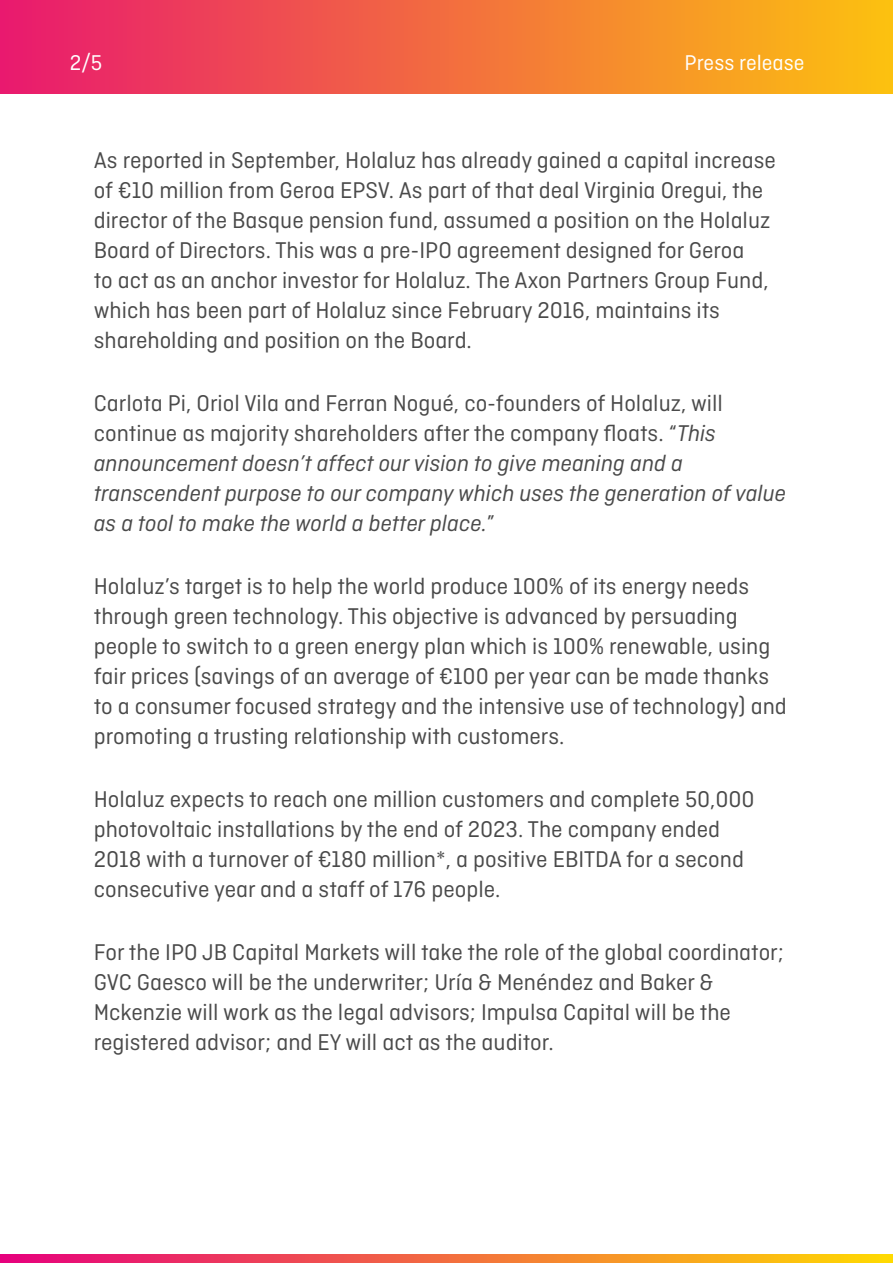
<style>
.page{position:relative;width:893px;height:1263px;background:#fff}
.page>*{position:absolute;margin:0;border:0;box-sizing:border-box;transform-origin:0 0}
.t1{font:24px/30px "Ciutadella";color:#4a4a4a}
.t2{font:italic 24px/30px "Ciutadella";color:#4a4a4a}
.t3{font:22.5px "Ciutadella";color:#fff}
.s1{font-style:normal}
</style>
<div class="page">
<div style="left:0;top:0;width:892px;height:93px;background:linear-gradient(to right,#e9196f,#fcc10f)"></div>
<svg style="left:0;top:1254px;width:892px;height:9px;background:#f26c3f"></svg>
<p class="t3" style="left:70px;top:51px;width:34px">2/5</p>
<p class="t3" style="left:684px;top:51px;width:122px">Press release</p>
<p class="t1" style="left:94px;top:145px;width:683px">As reported in September, Holaluz has already gained a capital increase of €10 million from Geroa EPSV. As part of that deal Virginia Oregui, the director of the Basque pension fund, assumed a position on the Holaluz Board of Directors. This was a pre-IPO agreement designed for Geroa<br>to act as an anchor investor for Holaluz. The Axon Partners Group Fund, which has been part of Holaluz since February 2016, maintains its shareholding and position on the Board.</p>
<p class="t2" style="left:94px;top:388px;width:694px"><span class="s1">Carlota Pi, Oriol Vila and Ferran Nogué, co-founders of Holaluz, will continue as majority shareholders after the company floats. “</span>This announcement doesn’t affect our vision to give meaning and a transcendent purpose to our company which uses the generation of value as a tool to make the world a better place.<span class="s1">”</span></p>
<p class="t1" style="left:94px;top:571px;width:694px">Holaluz’s target is to help the world produce 100% of its energy needs through green technology. This objective is advanced by persuading people to switch to a green energy plan which is 100% renewable, using fair prices (savings of an average of €100 per year can be made thanks to a consumer focused strategy and the intensive use of technology) and promoting a trusting relationship with customers.</p>
<p class="t1" style="left:94px;top:784px;width:662px">Holaluz expects to reach one million customers and complete 50,000 photovoltaic installations by the end of 2023. The company ended 2018 with a turnover of €180 million*, a positive EBITDA for a second consecutive year and a staff of 176 people.</p>
<p class="t1" style="left:94px;top:937px;width:691px">For the IPO JB Capital Markets will take the role of the global coordinator; GVC Gaesco will be the underwriter; Uría &amp; Menéndez and Baker &amp; Mckenzie will work as the legal advisors; Impulsa Capital will be the registered advisor; and EY will act as the auditor.</p>
</div>
